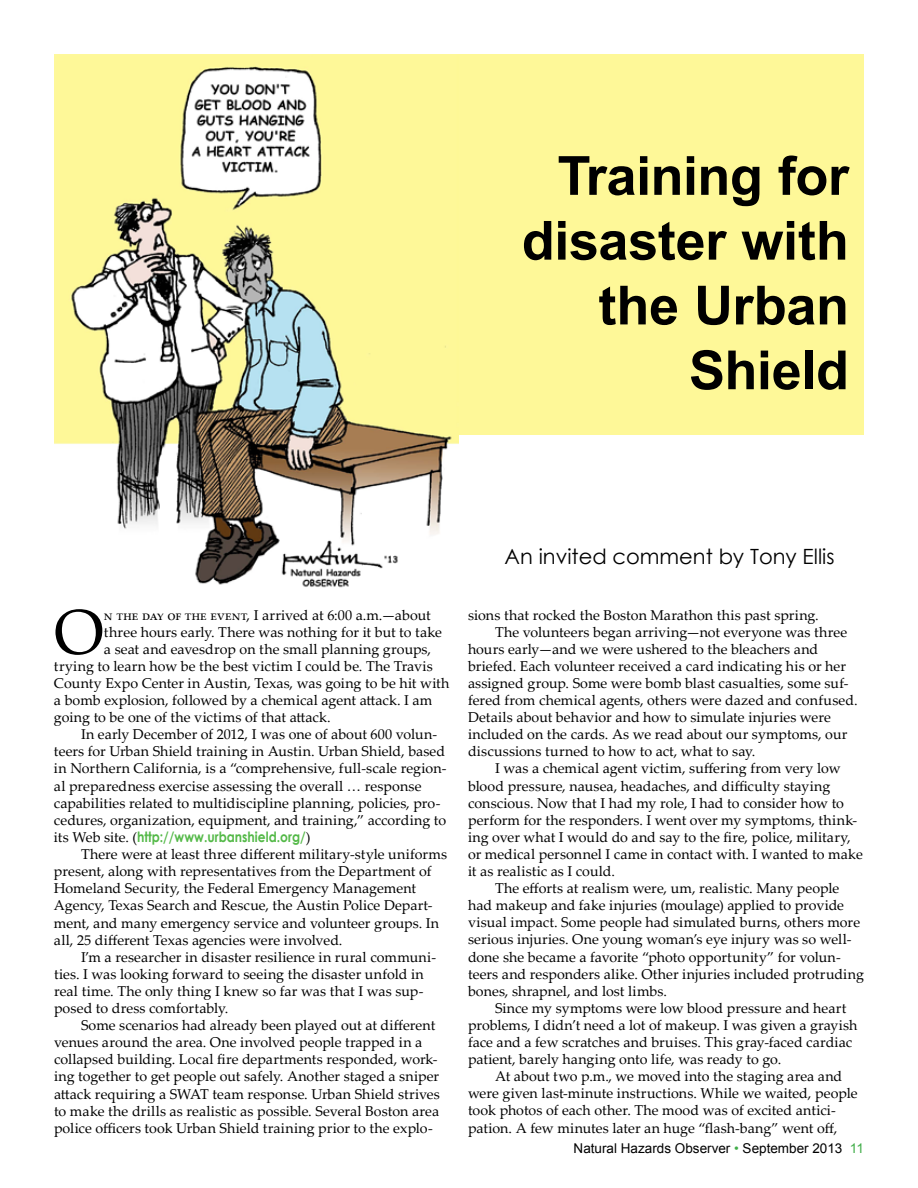
<style>
.page{position:relative;width:918px;height:1188px;background:#fff}
.page>*{position:absolute;margin:0;border:0;box-sizing:border-box;transform-origin:0 0}
.t1{font:63.3px "Palatino Linotype";color:#000}
.t2{font:700 54px/64.8px "Arial";letter-spacing:-.005em;color:#000;text-align:right}
.t3{font:21px "Century Gothic";color:#000}
.t4{font:14.25px/17.1px "Palatino Linotype";letter-spacing:.005em;color:#000}
.t5{font:700 14.25px "Century Gothic";color:#54b948;scale:.86 1}
.t6{font:13.5px "Arial";color:#000}
.s1{font-family:"Palatino Linotype";font-weight:400;color:#000}
.s2{color:#41ad49}
</style>
<div class="page">
<img style="left:54px;top:54px;width:405px;height:534px">
<div style="left:459px;top:54px;width:405px;height:380px;background:#fef898"></div>
<h2 class="t2" style="left:522px;top:145px;width:329px">Training for disaster with the Urban<br>Shield</h2>
<h1 class="t1" style="left:54px;top:587px;width:51px">O</h1>
<p class="t4" style="left:104px;top:606px;width:328px">n the day of the event, I arrived at 6:00 a.m.—about</p>
<p class="t4" style="left:104px;top:623px;width:340px">three hours early. There was nothing for it but to take</p>
<p class="t4" style="left:104px;top:640px;width:329px">a seat and eavesdrop on the small planning groups,</p>
<p class="t4" style="left:54px;top:657px;width:380px">trying to learn how be the best victim I could be. The Travis</p>
<p class="t4" style="left:54px;top:674px;width:397px">County Expo Center in Austin, Texas, was going to be hit with</p>
<p class="t4" style="left:54px;top:691px;width:380px">a bomb explosion, followed by a chemical agent attack. I am</p>
<p class="t4" style="left:54px;top:708px;width:278px">going to be one of the victims of that attack.</p>
<p class="t4" style="left:81px;top:725px;width:358px">In early December of 2012, I was one of about 600 volun-</p>
<p class="t4" style="left:54px;top:742px;width:393px">teers for Urban Shield training in Austin. Urban Shield, based</p>
<p class="t4" style="left:54px;top:759px;width:394px">in Northern California, is a “comprehensive, full-scale region-</p>
<p class="t4" style="left:54px;top:777px;width:369px">al preparedness exercise assessing the overall … response</p>
<p class="t4" style="left:54px;top:794px;width:388px">capabilities related to multidiscipline planning, policies, pro-</p>
<p class="t4" style="left:54px;top:811px;width:394px">cedures, organization, equipment, and training,” according to</p>
<p class="t5" style="left:54px;top:826px;width:300px"><span class="s1">its Web site. (</span>http://www.urbanshield.org/<span class="s1">)</span></p>
<p class="t4" style="left:54px;top:845px;width:395px;text-indent:27px">There were at least three different military-style uniforms present, along with representatives from the Department of Homeland Security, the Federal Emergency Management Agency, Texas Search and Rescue, the Austin Police Depart&shy;ment, and many emergency service and volunteer groups. In all, 25 different Texas agencies were involved.</p>
<p class="t4" style="left:54px;top:948px;width:384px;text-indent:27px">I’m a researcher in disaster resilience in rural communi&shy;ties. I was looking forward to seeing the disaster unfold in real time. The only thing I knew so far was that I was sup&shy;posed to dress comfortably.</p>
<p class="t4" style="left:54px;top:1016px;width:387px;text-indent:27px">Some scenarios had already been played out at different venues around the area. One involved people trapped in a collapsed building. Local fire departments responded, work&shy;ing together to get people out safely. Another staged a sniper attack requiring a SWAT team response. Urban Shield strives to make the drills as realistic as possible. Several Boston area police officers took Urban Shield training prior to the explo-</p>
<h3 class="t3" style="left:505px;top:542px;width:332px">An invited comment by Tony Ellis</h3>
<p class="t4" style="left:468px;top:606px;width:352px">sions that rocked the Boston Marathon this past spring.</p>
<p class="t4" style="left:495px;top:623px;width:354px">The volunteers began arriving—not everyone was three</p>
<p class="t4" style="left:468px;top:640px;width:352px">hours early—and we were ushered to the bleachers and</p>
<p class="t4" style="left:468px;top:657px;width:380px">briefed. Each volunteer received a card indicating his or her</p>
<p class="t4" style="left:468px;top:674px;width:382px">assigned group. Some were bomb blast casualties, some suf-</p>
<p class="t4" style="left:468px;top:691px;width:391px">fered from chemical agents, others were dazed and confused.</p>
<p class="t4" style="left:468px;top:708px;width:364px">Details about behavior and how to simulate injuries were</p>
<p class="t4" style="left:468px;top:725px;width:381px">included on the cards. As we read about our symptoms, our</p>
<p class="t4" style="left:468px;top:742px;width:289px">discussions turned to how to act, what to say.</p>
<p class="t4" style="left:495px;top:759px;width:347px">I was a chemical agent victim, suffering from very low</p>
<p class="t4" style="left:468px;top:777px;width:364px">blood pressure, nausea, headaches, and difficulty staying</p>
<p class="t4" style="left:468px;top:794px;width:378px">conscious. Now that I had my role, I had to consider how to</p>
<p class="t4" style="left:468px;top:811px;width:391px">perform for the responders. I went over my symptoms, think-</p>
<p class="t4" style="left:468px;top:828px;width:384px">ing over what I would do and say to the fire, police, military,</p>
<p class="t4" style="left:468px;top:845px;width:396px">or medical personnel I came in contact with. I wanted to make</p>
<p class="t4" style="left:468px;top:862px;width:148px">it as realistic as I could.</p>
<p class="t4" style="left:495px;top:879px;width:346px">The efforts at realism were, um, realistic. Many people</p>
<p class="t4" style="left:468px;top:896px;width:378px">had makeup and fake injuries (moulage) applied to provide</p>
<p class="t4" style="left:468px;top:913px;width:394px">visual impact. Some people had simulated burns, others more</p>
<p class="t4" style="left:468px;top:930px;width:385px">serious injuries. One young woman’s eye injury was so well-</p>
<p class="t4" style="left:468px;top:948px;width:374px">done she became a favorite “photo opportunity” for volun-</p>
<p class="t4" style="left:468px;top:965px;width:397px">teers and responders alike. Other injuries included protruding</p>
<p class="t4" style="left:468px;top:982px;width:201px">bones, shrapnel, and lost limbs.</p>
<p class="t4" style="left:495px;top:999px;width:353px">Since my symptoms were low blood pressure and heart</p>
<p class="t4" style="left:468px;top:1016px;width:391px">problems, I didn’t need a lot of makeup. I was given a grayish</p>
<p class="t4" style="left:468px;top:1033px;width:386px">face and a few scratches and bruises. This gray-faced cardiac</p>
<p class="t4" style="left:468px;top:1050px;width:315px">patient, barely hanging onto life, was ready to go.</p>
<p class="t4" style="left:495px;top:1067px;width:349px">At about two p.m., we moved into the staging area and</p>
<p class="t4" style="left:468px;top:1084px;width:391px">were given last-minute instructions. While we waited, people</p>
<p class="t4" style="left:468px;top:1101px;width:369px">took photos of each other. The mood was of excited antici-</p>
<p class="t4" style="left:468px;top:1119px;width:371px">pation. A few minutes later an huge “flash-bang” went off,</p>
<p class="t6" style="left:574px;top:1139px;width:292px">Natural Hazards Observer <span class="s2">•</span> September 2013 <span class="s2">11</span></p>
</div>
